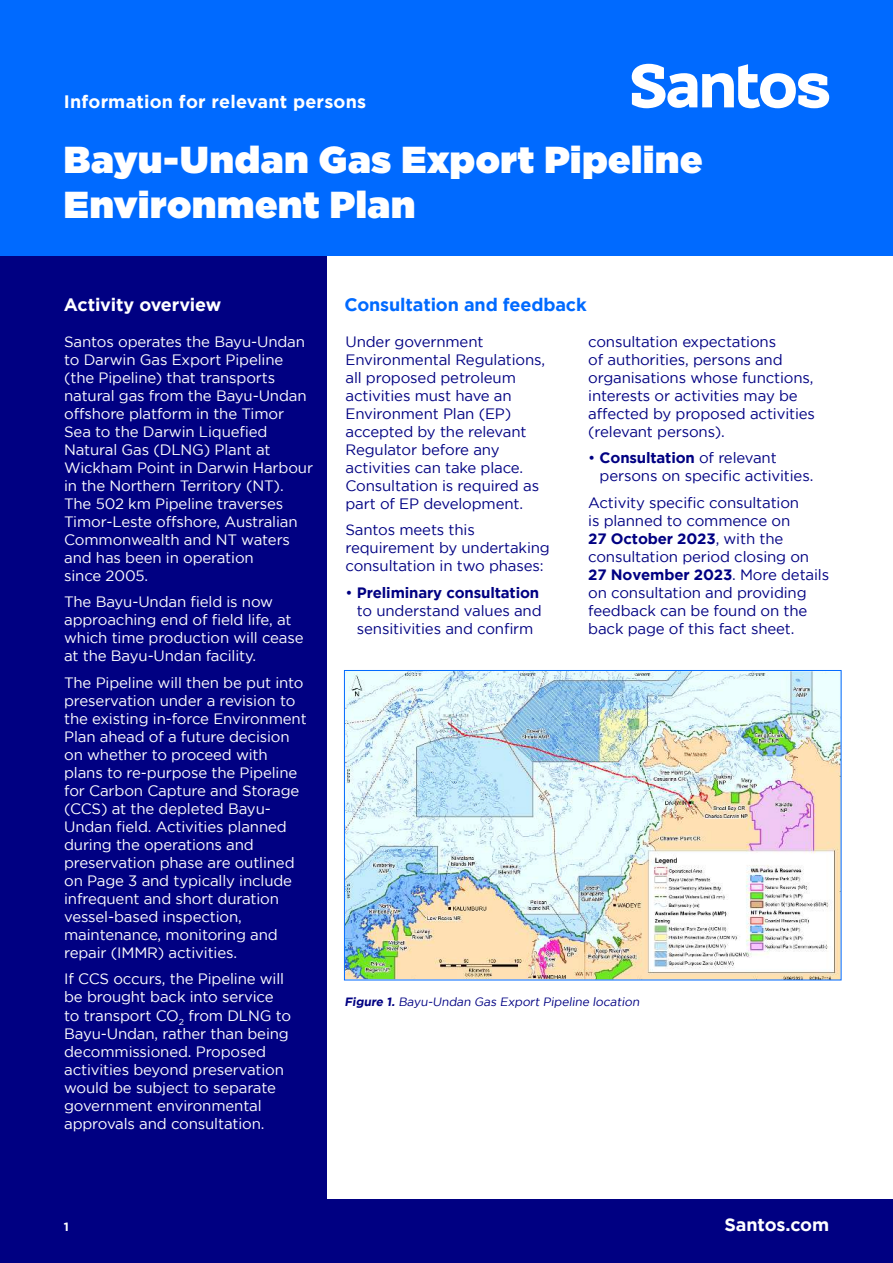
<style>
.page{position:relative;width:893px;height:1263px;background:#fff}
.page>*{position:absolute;margin:0;border:0;box-sizing:border-box;transform-origin:0 0}
.t1{font:900 37.5px/45px "Gotham";letter-spacing:.02em;color:#fff}
.t2{font:700 18px "Gotham";letter-spacing:.005em;color:#fff}
.t3{font:700 18px "Gotham";letter-spacing:-.01em;color:#006aff}
.t4{font:15px/18px "Gotham";letter-spacing:-.01em;color:#fff}
.t5{font:15px/18px "Gotham";letter-spacing:-.01em;color:#000082}
.t6{font:12px "Gotham";color:#000082}
.t7{font:700 12px "Gotham";color:#fff}
.s1{font-weight:700}
</style>
<div class="page">
<div style="left:0;top:255px;width:326px;height:944px;background:#000082"></div>
<div style="left:0;top:0;width:893px;height:255px;background:#006aff"></div>
<div style="left:0;top:1199px;width:892px;height:64px;background:#000082"></div>
<img style="left:346px;top:672px;width:493px;height:306px">
<div style="left:344px;top:670px;width:497px;height:310px;border:1px solid #006aff"></div>
<svg style="left:632px;top:64px;width:197px;height:44px"></svg>
<p class="t2" style="left:64px;top:94px;width:304px">Information for relevant persons</p>
<h1 class="t1" style="left:64px;top:140px;width:640px">Bayu-Undan Gas Export Pipeline<br>Environment Plan</h1>
<p class="t2" style="left:64px;top:296px;width:159px">Activity overview</p>
<p class="t3" style="left:344px;top:296px;width:244px">Consultation and feedback</p>
<p class="t4" style="left:64px;top:333px;width:250px">Santos operates the Bayu-Undan to Darwin Gas Export Pipeline (the Pipeline) that transports natural gas from the Bayu-Undan offshore platform in the Timor<br>Sea to the Darwin Lique昀椀ed<br>Natural Gas (DLNG) Plant at<br>Wickham Point in Darwin Harbour in the Northern Territory (NT).<br>The 502 km Pipeline traverses<br>Timor-Leste offshore, Australian<br>Commonwealth and NT waters and has been in operation<br>since 2005.</p>
<p class="t4" style="left:64px;top:593px;width:241px">The Bayu-Undan 昀椀eld is now approaching end of 昀椀eld life, at which time production will cease at the Bayu-Undan facility.</p>
<p class="t4" style="left:64px;top:674px;width:244px">The Pipeline will then be put into preservation under a revision to the existing in-force Environment<br>Plan ahead of a future decision on whether to proceed with plans to re-purpose the Pipeline for Carbon Capture and Storage (CCS) at the depleted Bayu-<br>Undan 昀椀eld. Activities planned during the operations and preservation phase are outlined on Page 3 and typically include infrequent and short duration vessel-based inspection, maintenance, monitoring and repair (IMMR) activities.</p>
<p class="t4" style="left:64px;top:971px;width:228px">If CCS occurs, the Pipeline will be brought back into service to transport CO<sub>2</sub> from DLNG to<br>Bayu-Undan, rather than being decommissioned. Proposed activities beyond preservation would be subject to separate government environmental approvals and consultation.</p>
<p class="t5" style="left:588px;top:333px;width:228px">consultation expectations<br>of authorities, persons and organisations whose functions, interests or activities may be affected by proposed activities (relevant persons).</p>
<p class="t5" style="left:600px;top:450px;width:215px;text-indent:-11px">• <span class="s1">Consultation</span> of relevant persons on speci昀椀c activities.</p>
<p class="t5" style="left:588px;top:493px;width:242px">Activity speci昀椀c consultation<br>is planned to commence on<br><span class="s1">27 October 2023</span>, with the consultation period closing on<br><span class="s1">27 November 2023</span>. More details on consultation and providing feedback can be found on the back page of this fact sheet.</p>
<p class="t5" style="left:345px;top:333px;width:201px">Under government<br>Environmental Regulations, all proposed petroleum activities must have an<br>Environment Plan (EP) accepted by the relevant<br>Regulator before any activities can take place.<br>Consultation is required as part of EP development.</p>
<p class="t5" style="left:345px;top:522px;width:206px">Santos meets this requirement by undertaking consultation in two phases:</p>
<p class="t5" style="left:357px;top:584px;width:186px;text-indent:-11px">• <span class="s1">Preliminary consultation </span>to understand values and sensitivities and con昀椀rm</p>
<p class="t6" style="left:344px;top:996px;width:298px"><span class="s1">Figure 1.</span> Bayu-Undan Gas Export Pipeline location</p>
<p class="t7" style="left:64px;top:1221px;width:7px">1</p>
<p class="t2" style="left:724px;top:1217px;width:106px">Santos.com</p>
</div>
